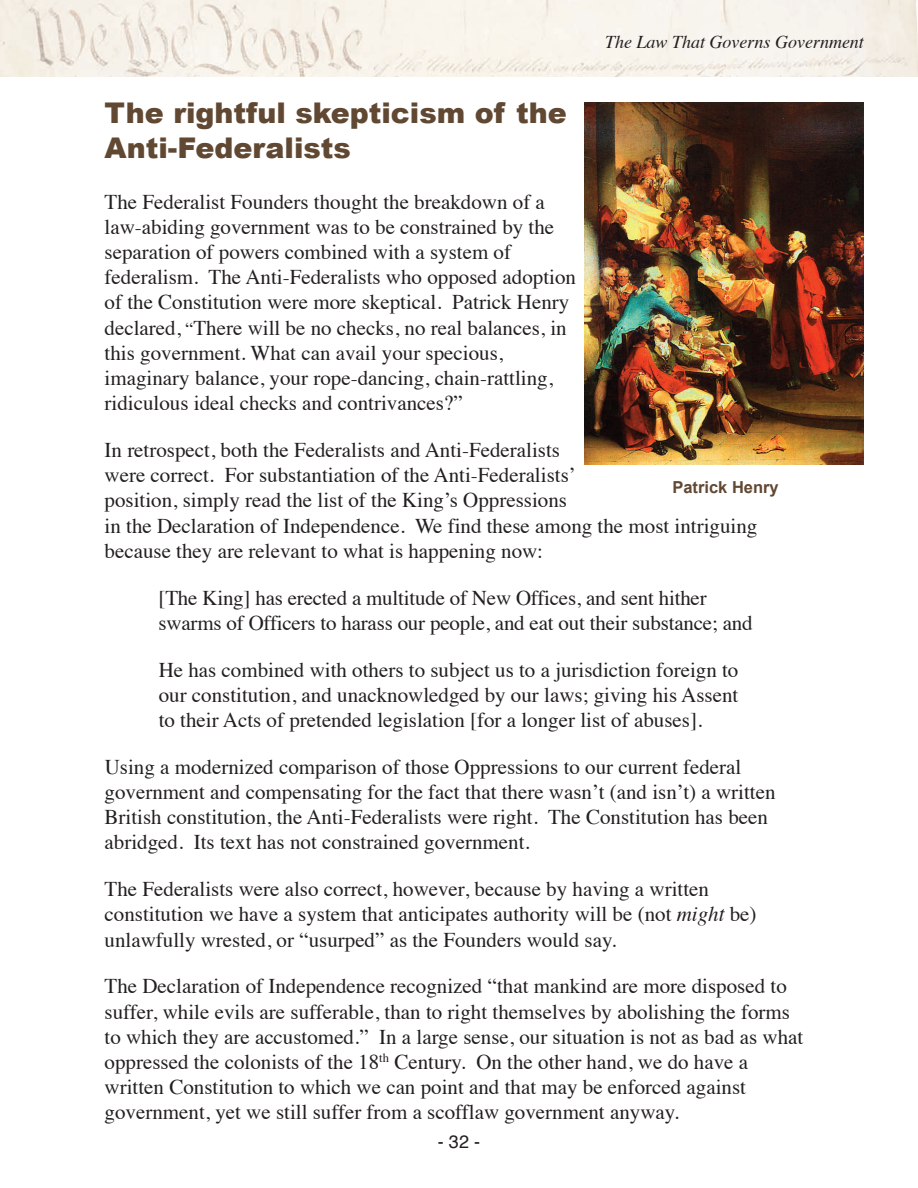
<style>
.page{position:relative;width:918px;height:1188px;background:#fff}
.page>*{position:absolute;margin:0;border:0;box-sizing:border-box;transform-origin:0 0}
.t1{font:900 28.5px/34.2px "Arial";color:#614832}
.t2{font:21px/25.2px "Times";color:#231f20}
.t3{font:italic 18px "Times";color:#231f20}
.t4{font:18px "Helvetica";color:#231f20}
.t5{font:700 16.5px "Arial";color:#614832}
.s1{font-size:18px}
.s2{font-style:italic}
</style>
<div class="page">
<img style="left:0;top:0;width:918px;height:77px">
<img style="left:584px;top:103px;width:280px;height:361px">
<p class="t3" style="left:605px;top:35px;width:260px">The Law That Governs Government</p>
<h1 class="t1" style="left:105px;top:95px;width:464px">The rightful skepticism of the<br>Anti-Federalists</h1>
<p class="t2" style="left:105px;top:191px;width:473px">The Federalist Founders thought the breakdown of a law-abiding government was to be constrained by the separation of powers combined with a system of federalism. The Anti-Federalists who opposed adoption of the Constitution were more skeptical. Patrick Henry declared, <span class="s1">“</span>There will be no checks, no real balances, in this government. What can avail your specious, imaginary balance, your rope-dancing, chain-rattling, ridiculous ideal checks and contrivances?”</p>
<p class="t2" style="left:105px;top:439px;width:654px">In retrospect, both the Federalists and Anti-Federalists<br>were correct. For substantiation of the Anti-Federalists’<br>position, simply read the list of the King’s Oppressions<br>in the Declaration of Independence. We find these among the most intriguing because they are relevant to what is happening now:</p>
<p class="t2" style="left:159px;top:587px;width:595px">[The King] has erected a multitude of New Offices, and sent hither swarms of Officers to harass our people, and eat out their substance; and</p>
<p class="t2" style="left:159px;top:659px;width:581px;text-align:justify">He has combined with others to subject us to a jurisdiction foreign to our constitution, and unacknowledged by our laws; giving his Assent to their Acts of pretended legislation [for a longer list of abuses].</p>
<p class="t2" style="left:105px;top:756px;width:673px">Using a modernized comparison of those Oppressions to our current federal government and compensating for the fact that there wasn’t (and isn’t) a written British constitution, the Anti-Federalists were right. The Constitution has been abridged. Its text has not constrained government.</p>
<p class="t2" style="left:105px;top:878px;width:654px">The Federalists were also correct, however, because by having a written constitution we have a system that anticipates authority will be (not <span class="s2">might</span> be) unlawfully wrested, or “usurped” as the Founders would say.</p>
<p class="t2" style="left:105px;top:976px;width:700px">The Declaration of Independence recognized “that mankind are more disposed to suffer, while evils are sufferable, than to right themselves by abolishing the forms to which they are accustomed.” In a large sense, our situation is not as bad as what oppressed the colonists of the 18<sup>th</sup> Century. On the other hand, we do have a written Constitution to which we can point and that may be enforced against government, yet we still suffer from a scofflaw government anyway.</p>
<p class="t5" style="left:672px;top:478px;width:108px">Patrick Henry</p>
<p class="t4" style="left:438px;top:1134px;width:44px">-32-</p>
</div>
